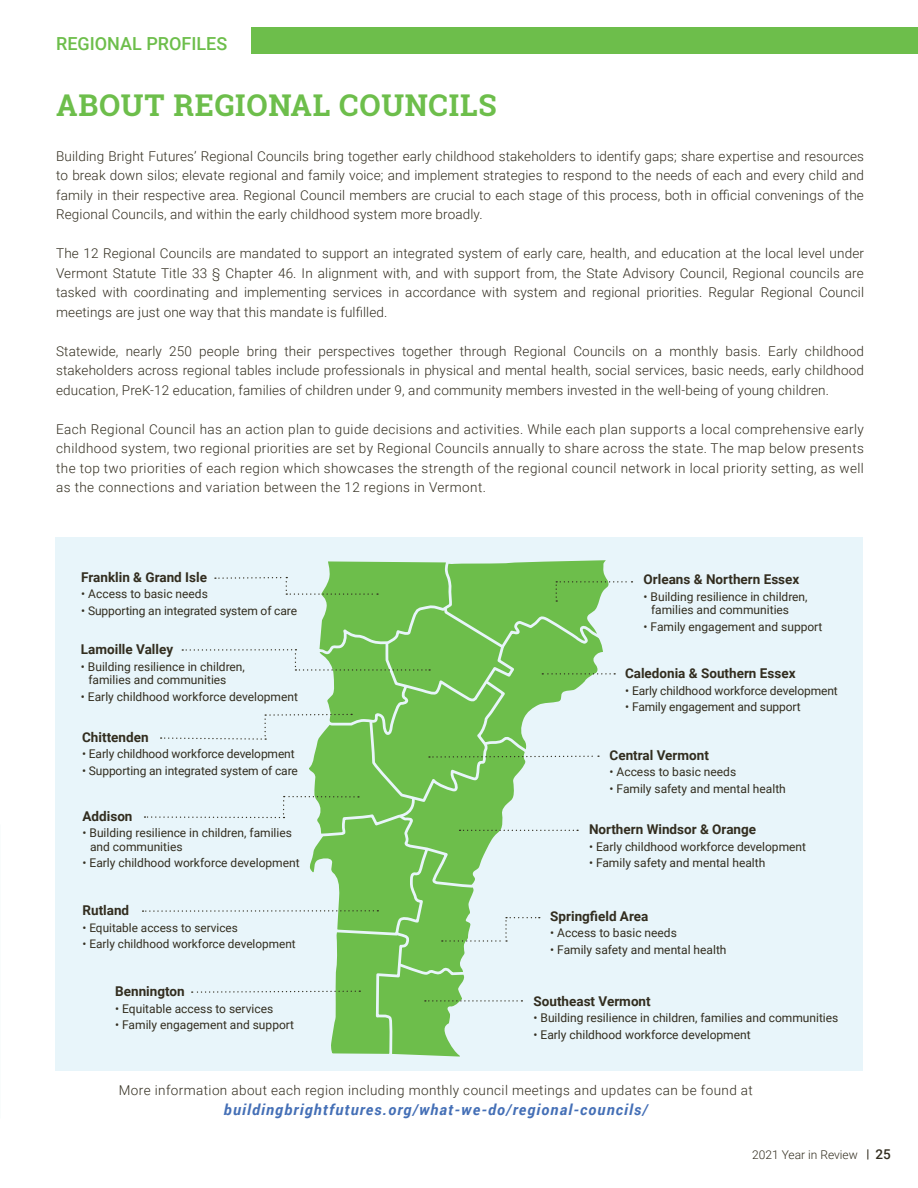
<style>
.page{position:relative;width:918px;height:1188px;background:#fff}
.page>*{position:absolute;margin:0;border:0;box-sizing:border-box;transform-origin:0 0}
.t1{font:700 30px "Roboto Slab";letter-spacing:.025em;color:#6dbe4b}
.t2{font:500 18px "Roboto";color:#6dbe4b}
.t3{font:italic 700 15px "Roboto";letter-spacing:.075em;color:#446fb6}
.t4{font:300 13.5px/19.5px "Roboto";letter-spacing:.01em;color:#322d1f;text-align:justify}
.t5{font:700 13.5px "Roboto";color:#322d1f}
.t6{font:300 13.5px "Roboto";letter-spacing:.03em;color:#322d1f}
.t7{font:12px/13.5px "Roboto";color:#322d1f}
.t8{font:300 12px "Roboto";color:#322d1f}
.t9{font:11.85px "Roboto";color:#322d1f}
.s1{font-weight:500}
.s2{font-weight:500;font-size:13.5px}
</style>
<div class="page">
<div style="left:55px;top:537px;width:808px;height:534px;background:#e8f5fa"></div>
<svg style="left:143px;top:560px;width:490px;height:497px"></svg>
<div style="left:251px;top:27px;width:667px;height:27px;background:#6dbe4b"></div>
<h2 class="t2" style="left:56px;top:31px;width:173px">REGIONAL PROFILES</h2>
<h1 class="t1" style="left:56px;top:84px;width:442px">ABOUT REGIONAL COUNCILS</h1>
<p class="t4" style="left:56px;top:146px;width:809px">Building Bright Futures’ Regional Councils bring together early childhood stakeholders to identify gaps; share expertise and resources to break down silos; elevate regional and family voice; and implement strategies to respond to the needs of each and every child and family in their respective area. Regional Council members are crucial to each stage of this process, both in official convenings of the Regional Councils, and within the early childhood system more broadly.</p>
<p class="t4" style="left:56px;top:243px;width:809px">The 12 Regional Councils are mandated to support an integrated system of early care, health, and education at the local level under Vermont Statute Title 33 § Chapter 46. In alignment with, and with support from, the State Advisory Council, Regional councils are tasked with coordinating and implementing services in accordance with system and regional priorities. Regular Regional Council meetings are just one way that this mandate is fulfilled.</p>
<p class="t4" style="left:56px;top:341px;width:809px">Statewide, nearly 250 people bring their perspectives together through Regional Councils on a monthly basis. Early childhood stakeholders across regional tables include professionals in physical and mental health, social services, basic needs, early childhood education, PreK-12 education, families of children under 9, and community members invested in the well-being of young children.</p>
<p class="t4" style="left:56px;top:419px;width:809px">Each Regional Council has an action plan to guide decisions and activities. While each plan supports a local comprehensive early childhood system, two regional priorities are set by Regional Councils annually to share across the state. The map below presents the top two priorities of each region which showcases the strength of the regional council network in local priority setting, as well as the connections and variation between the 12 regions in Vermont.</p>
<p class="t5" style="left:81px;top:567px;width:127px">Franklin &amp; Grand Isle</p>
<p class="t7" style="left:81px;top:587px;width:128px">• Access to basic needs</p>
<p class="t7" style="left:81px;top:603px;width:217px">• Supporting an integrated system of care</p>
<p class="t5" style="left:81px;top:640px;width:94px">Lamoille Valley</p>
<p class="t7" style="left:88px;top:659px;width:158px;text-indent:-8px">• Building resilience in children, families and communities</p>
<p class="t7" style="left:81px;top:689px;width:219px">• Early childhood workforce development</p>
<p class="t5" style="left:82px;top:727px;width:68px">Chittenden</p>
<p class="t7" style="left:82px;top:747px;width:214px">• Early childhood workforce development</p>
<p class="t7" style="left:82px;top:763px;width:217px">• Supporting an integrated system of care</p>
<p class="t5" style="left:83px;top:806px;width:51px">Addison</p>
<p class="t7" style="left:90px;top:826px;width:203px;text-indent:-8px">• Building resilience in children, families and communities</p>
<p class="t7" style="left:83px;top:856px;width:219px">• Early childhood workforce development</p>
<p class="t5" style="left:83px;top:901px;width:48px">Rutland</p>
<p class="t9" style="left:83px;top:919px;width:157px">• Equitable access to services</p>
<p class="t9" style="left:83px;top:936px;width:215px">• Early childhood workforce development</p>
<p class="t5" style="left:115px;top:982px;width:71px">Bennington</p>
<p class="t7" style="left:115px;top:1001px;width:160px">• Equitable access to services</p>
<p class="t7" style="left:115px;top:1018px;width:180px">• Family engagement and support</p>
<p class="t5" style="left:644px;top:570px;width:157px">Orleans &amp; Northern Essex</p>
<p class="t7" style="left:651px;top:589px;width:158px;text-indent:-8px">• Building resilience in children, families and communities</p>
<p class="t7" style="left:644px;top:619px;width:180px">• Family engagement and support</p>
<p class="t5" style="left:625px;top:664px;width:172px">Caledonia &amp; Southern Essex</p>
<p class="t7" style="left:625px;top:683px;width:214px">• Early childhood workforce development</p>
<p class="t7" style="left:625px;top:700px;width:177px">• Family engagement and support</p>
<p class="t5" style="left:610px;top:746px;width:101px">Central Vermont</p>
<p class="t7" style="left:610px;top:765px;width:128px">• Access to basic needs</p>
<p class="t7" style="left:610px;top:781px;width:178px">• Family safety and mental health</p>
<p class="t5" style="left:589px;top:820px;width:169px">Northern Windsor &amp; Orange</p>
<p class="t7" style="left:589px;top:839px;width:219px">• Early childhood workforce development</p>
<p class="t7" style="left:589px;top:856px;width:178px">• Family safety and mental health</p>
<p class="t5" style="left:550px;top:906px;width:100px">Springfield Area</p>
<p class="t7" style="left:550px;top:926px;width:128px">• Access to basic needs</p>
<p class="t7" style="left:550px;top:942px;width:178px">• Family safety and mental health</p>
<p class="t5" style="left:534px;top:992px;width:119px">Southeast Vermont</p>
<p class="t7" style="left:534px;top:1011px;width:306px">• Building resilience in children, families and communities</p>
<p class="t7" style="left:534px;top:1027px;width:219px">• Early childhood workforce development</p>
<p class="t6" style="left:119px;top:1081px;width:636px">More information about each region including monthly council meetings and updates can be found at</p>
<p class="t3" style="left:224px;top:1099px;width:425px">buildingbrightfutures.org/what-we-do/regional-councils/</p>
<p class="t8" style="left:752px;top:1146px;width:140px">2021 Year in Review <span class="s1">|</span> <span class="s2">25</span></p>
</div>
